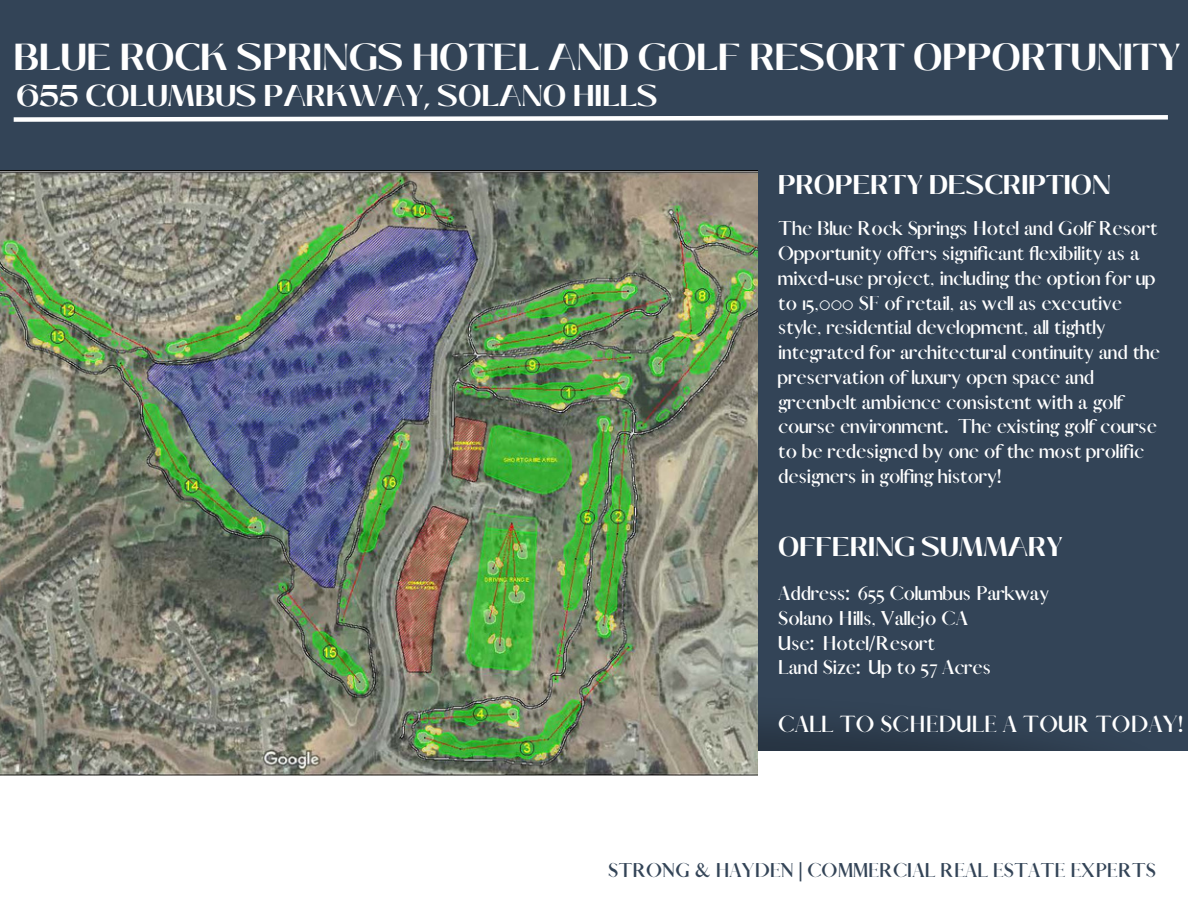
<style>
.page{position:relative;width:1188px;height:918px;background:#334457}
.page>*{position:absolute;margin:0;border:0;box-sizing:border-box;transform-origin:0 0}
.t1{font:700 37.5px "Black Mango";color:#fff}
.t2{font:700 30px "Black Mango";color:#fff}
.t3{font:700 27px "Black Mango";color:#fff}
.t4{font:700 21px "Afrah";color:#fff}
.t5{font:700 18px/24.8px "Afrah";color:#fff}
.t6{font:700 18px "Afrah";color:#334457}
</style>
<div class="page">
<img style="left:757px;top:636px;width:282px;height:115px">
<div style="left:0;top:751px;width:1188px;height:167px;background:#fff"></div>
<img style="left:0;top:170px;width:757px;height:606px">
<svg style="left:13px;top:115px;width:1155px;height:7px"></svg>
<p class="t1" style="left:14px;top:28px;width:1168px">BLUE ROCK SPRINGS HOTEL AND GOLF RESORT OPPORTUNITY</p>
<p class="t2" style="left:16px;top:73px;width:643px">655 COLUMBUS PARKWAY, SOLANO HILLS</p>
<p class="t3" style="left:778px;top:164px;width:334px">PROPERTY DESCRIPTION</p>
<p class="t5" style="left:778px;top:217px;width:383px">The Blue Rock Springs Hotel and Golf Resort Opportunity offers significant flexibility as a mixed-use project, including the option for up to 15,000 SF of retail, as well as executive style, residential development, all tightly integrated for architectural continuity and the preservation of luxury open space and greenbelt ambience consistent with a golf course environment. The existing golf course to be redesigned by one of the most prolific designers in golfing history!</p>
<p class="t3" style="left:778px;top:526px;width:286px">OFFERING SUMMARY</p>
<p class="t5" style="left:778px;top:581px;width:272px">Address: 655 Columbus Parkway</p>
<p class="t5" style="left:778px;top:606px;width:191px">Solano Hills, Vallejo CA</p>
<p class="t5" style="left:778px;top:631px;width:158px">Use: Hotel/Resort</p>
<p class="t5" style="left:778px;top:656px;width:214px">Land Size: Up to 57 Acres</p>
<p class="t4" style="left:778px;top:711px;width:407px">CALL TO SCHEDULE A TOUR TODAY!</p>
<p class="t6" style="left:608px;top:859px;width:549px">STRONG &amp; HAYDEN | COMMERCIAL REAL ESTATE EXPERTS</p>
</div>
